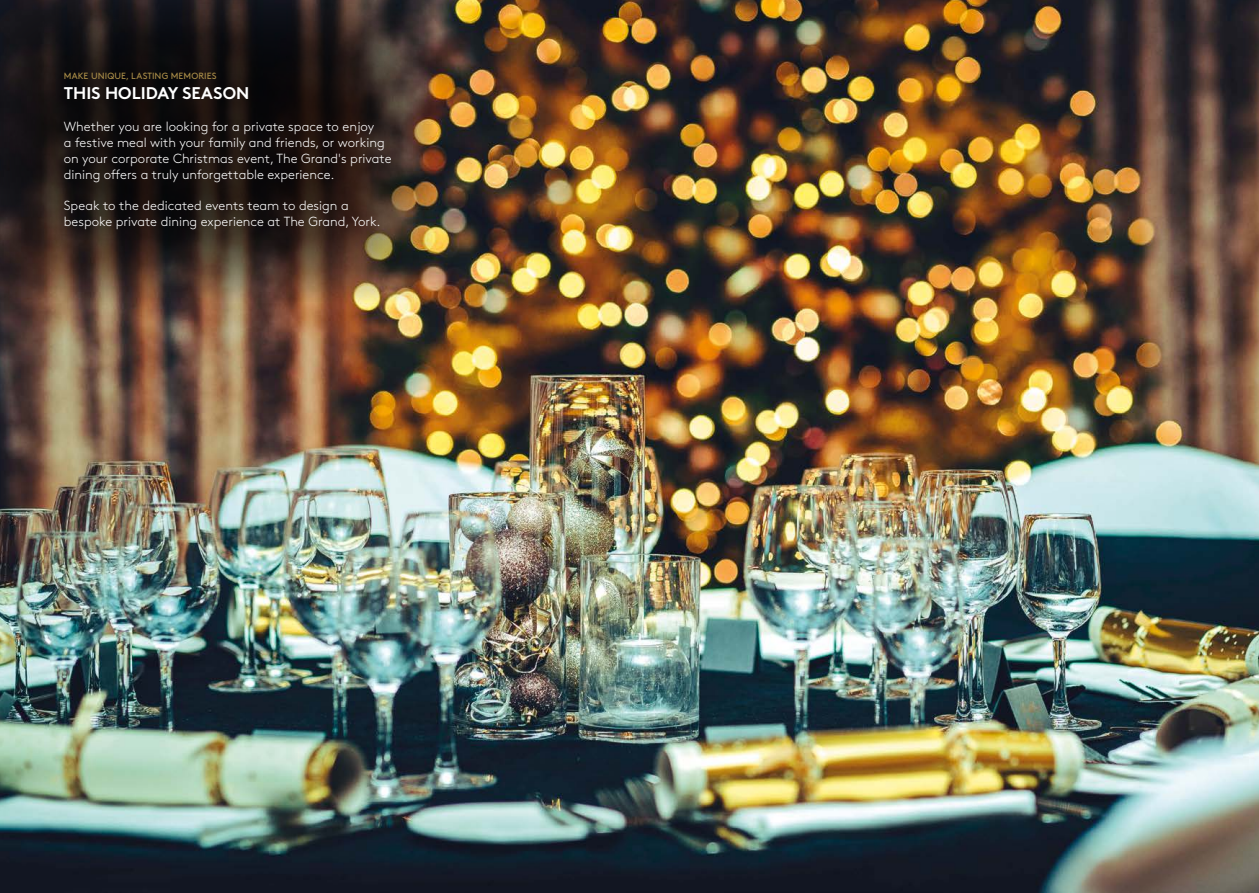
<style>
.page{position:relative;width:1259px;height:893px;background:#fff}
.page>*{position:absolute;margin:0;border:0;box-sizing:border-box;transform-origin:0 0}
.t1{font:700 16.95px "Brown Std";color:#fff}
.t2{font:300 13.2px/15.9px "Brown Std";color:#fff}
.t3{font:9px "Brown Std";letter-spacing:.01em;color:#ab8e48}
</style>
<div class="page">
<img style="left:0;top:0;width:1259px;height:893px">
<svg style="left:0;top:0;width:434px;height:302px;background:#2d221c"></svg>
<p class="t3" style="left:64px;top:71px;width:154px">MAKE UNIQUE, LASTING MEMORIES</p>
<p class="t1" style="left:64px;top:83px;width:187px">THIS HOLIDAY SEASON</p>
<p class="t2" style="left:64px;top:119px;width:329px">Whether you are looking for a private space to enjoy<br>a festive meal with your family and friends, or working on your corporate Christmas event, The Grand's private dining offers a truly unforgettable experience.</p>
<p class="t2" style="left:64px;top:198px;width:318px">Speak to the dedicated events team to design a bespoke private dining experience at The Grand, York.</p>
</div>
